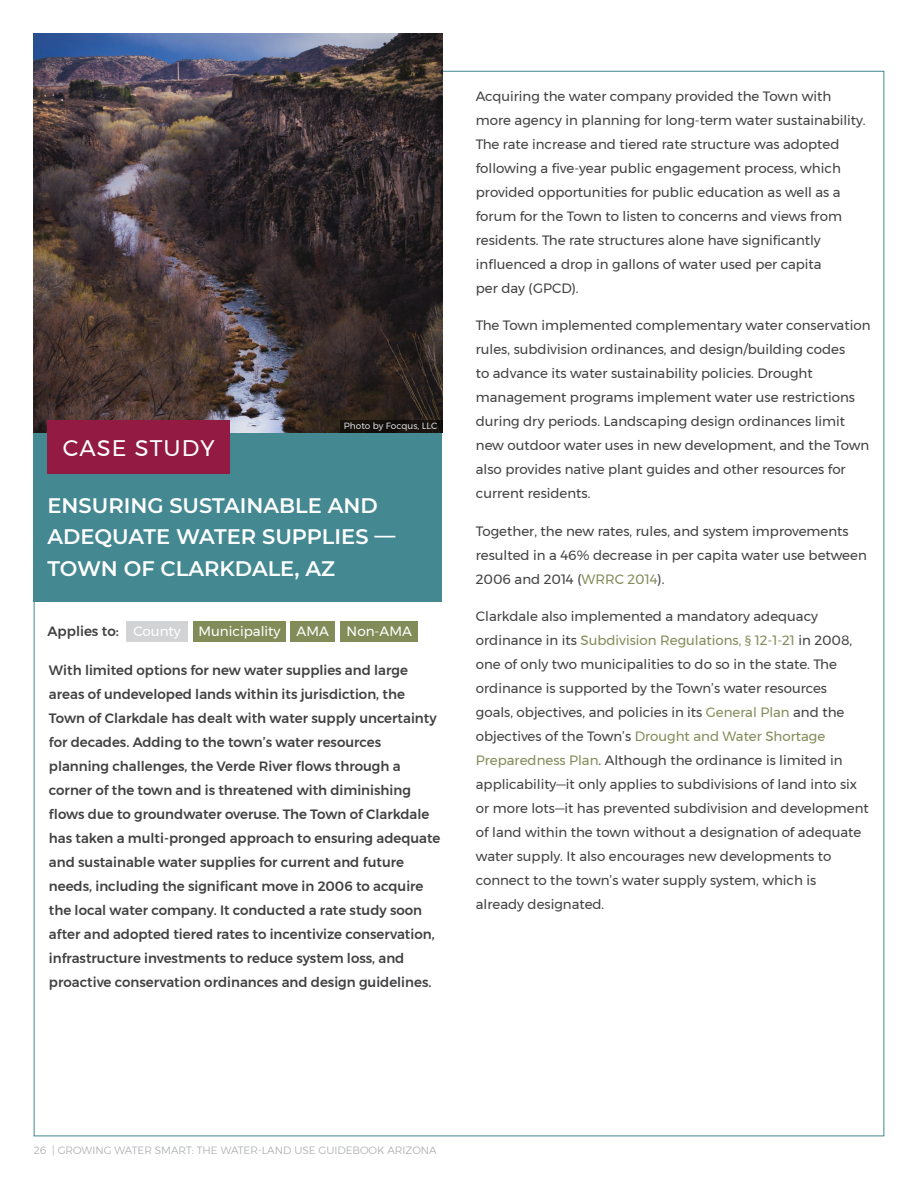
<style>
.page{position:relative;width:918px;height:1188px;background:#fff}
.page>*{position:absolute;margin:0;border:0;box-sizing:border-box;transform-origin:0 0}
.t1{font:22.5px "Montserrat";letter-spacing:.05em;color:#fff}
.t2{font:600 21px/31.5px "Montserrat";color:#fff}
.t3{font:13.5px/24px "Montserrat";color:#414042}
.t4{font:500 13.5px/24px "Montserrat";color:#414042}
.t5{font:13.5px "Montserrat";color:#fff}
.t6{font:300 10.5px "Montserrat";color:#a7a9ac}
.t7{font:9px "Montserrat";color:#dcddde}
.s1{font-weight:400;color:#fff}
.s2{color:#828c59}
</style>
<div class="page">
<div style="left:290px;top:621px;width:45px;height:21px;background:#828c59"></div>
<div style="left:340px;top:621px;width:78px;height:21px;background:#828c59"></div>
<div style="left:126px;top:621px;width:62px;height:21px;background:#d1d3d4"></div>
<div style="left:193px;top:621px;width:93px;height:21px;background:#828c59"></div>
<img style="left:34px;top:34px;width:408px;height:399px">
<div style="left:34px;top:433px;width:408px;height:169px;background:#448892"></div>
<div style="left:48px;top:420px;width:182px;height:53px;background:#931a42"></div>
<div style="left:340px;top:420px;width:102px;height:13px;background:#15100c"></div>
<h1 class="t1" style="left:63px;top:431px;width:153px">CASE STUDY</h1>
<p class="t7" style="left:344px;top:419px;width:95px">Photo by Focqus, LLC</p>
<h2 class="t2" style="left:48px;top:489px;width:349px">ENSURING SUSTAINABLE AND<br>ADEQUATE WATER SUPPLIES —<br>TOWN OF CLARKDALE, AZ</h2>
<p class="t4" style="left:48px;top:620px;width:135px">Applies to: <span class="s1">County</span></p>
<p class="t5" style="left:198px;top:621px;width:132px">Municipality AMA</p>
<p class="t5" style="left:347px;top:621px;width:67px">Non-AMA</p>
<p class="t4" style="left:49px;top:658px;width:393px">With limited options for new water supplies and large areas of undeveloped lands within its jurisdiction, the Town of Clarkdale has dealt with water supply uncertainty for decades. Adding to the town’s water resources planning challenges, the Verde River flows through a corner of the town and is threatened with diminishing flows due to groundwater overuse. The Town of Clarkdale has taken a multi-pronged approach to ensuring adequate and sustainable water supplies for current and future needs, including the significant move in 2006 to acquire the local water company. It conducted a rate study soon after and adopted tiered rates to incentivize conservation, infrastructure investments to reduce system loss, and proactive conservation ordinances and design guidelines.</p>
<p class="t3" style="left:476px;top:84px;width:391px">Acquiring the water company provided the Town with more agency in planning for long-term water sustainability.<br>The rate increase and tiered rate structure was adopted following a five-year public engagement process, which provided opportunities for public education as well as a forum for the Town to listen to concerns and views from residents. The rate structures alone have significantly influenced a drop in gallons of water used per capita<br>per day (GPCD).</p>
<p class="t3" style="left:476px;top:313px;width:396px">The Town implemented complementary water conservation rules, subdivision ordinances, and design/building codes<br>to advance its water sustainability policies. Drought management programs implement water use restrictions during dry periods. Landscaping design ordinances limit new outdoor water uses in new development, and the Town also provides native plant guides and other resources for current residents.</p>
<p class="t3" style="left:476px;top:519px;width:392px">Together, the new rates, rules, and system improvements resulted in a 46% decrease in per capita water use between<br>2006 and 2014 (<span class="s2">WRRC 2014</span>).</p>
<p class="t3" style="left:476px;top:604px;width:395px">Clarkdale also implemented a mandatory adequacy ordinance in its <span class="s2">Subdivision Regulations, § 12-1-21</span> in 2008, one of only two municipalities to do so in the state. The ordinance is supported by the Town’s water resources<br>goals, objectives, and policies in its <span class="s2">General Plan</span> and the objectives of the Town’s <span class="s2">Drought and Water Shortage Preparedness Plan</span>. Although the ordinance is limited in applicability—it only applies to subdivisions of land into six or more lots—it has prevented subdivision and development of land within the town without a designation of adequate water supply. It also encourages new developments to connect to the town’s water supply system, which is<br>already designated.</p>
<p class="t6" style="left:34px;top:1142px;width:404px">26 | GROWING WATER SMART: THE WATER-LAND USE GUIDEBOOK ARIZONA</p>
</div>
